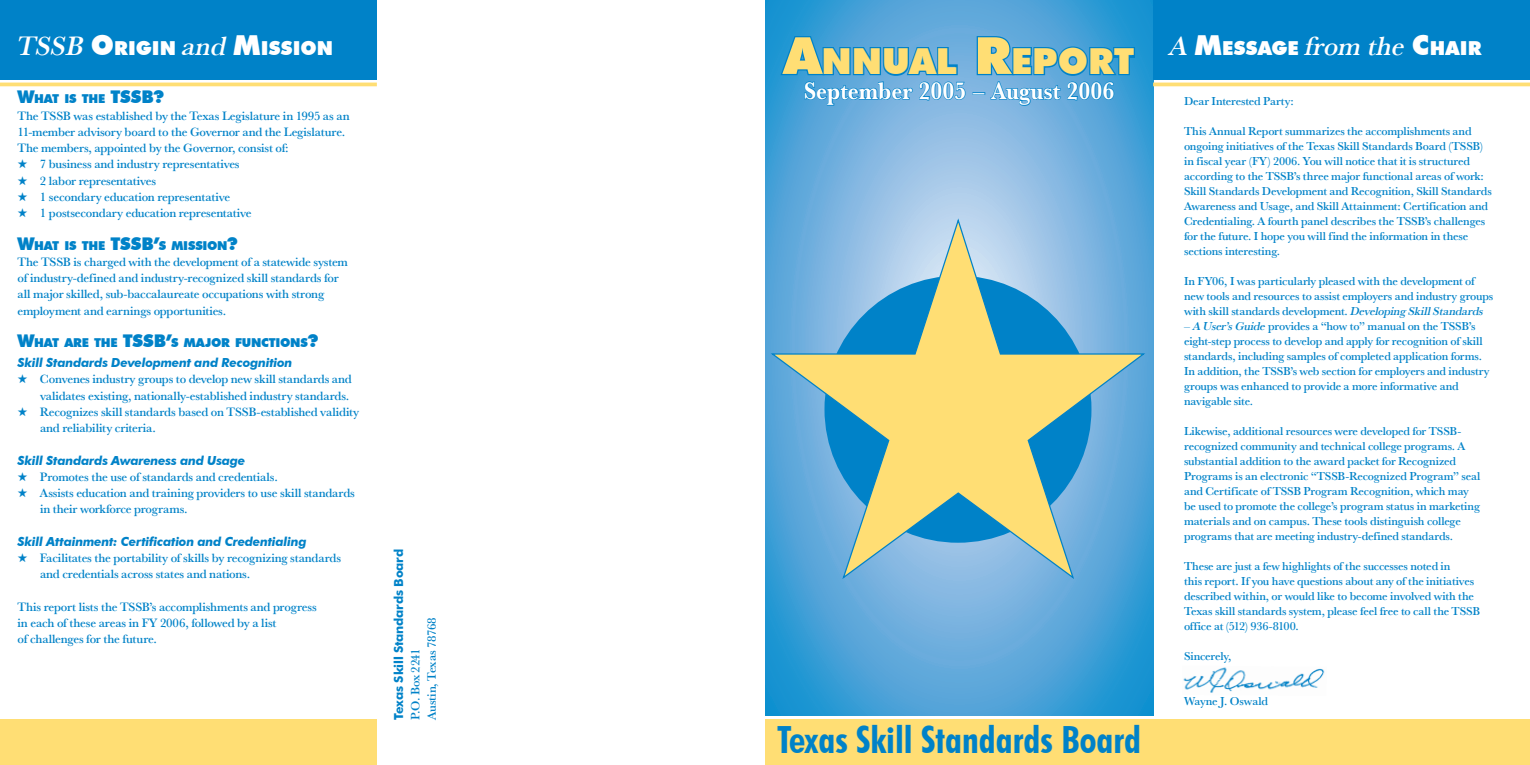
<style>
.page{position:relative;width:1530px;height:765px;background:#fff}
.page>*{position:absolute;margin:0;border:0;box-sizing:border-box;transform-origin:0 0}
.t1{font:700 condensed 37.5px "Futura BT";color:#0082c8}
.t2{font:900 35.88px "Futura BT";color:#ffde74}
.t3{font:25px "URW Basker T Bold Extr Narr";color:#fff}
.Heads{font:900 19.25px "Futura BT";letter-spacing:.005em;color:#fff}
.Body_Indent{font:500 12.5px/16.2px "URW Basker T";letter-spacing:-.015em;color:#0082c8}
.Body{font:500 12.5px/16.2px "URW Basker T";letter-spacing:-.015em;color:#0082c8}
.Body-2{font:italic 700 12.5px "Futura BT";letter-spacing:-.02em;color:#0082c8}
.Body-3{font:700 12.5px "Futura BT";letter-spacing:-.015em;color:#0082c8}
.Head_Sub{font:900 12.25px "Futura BT";letter-spacing:-.02em;color:#0082c8}
.Body_Chair{font:500 11.88px/15px "URW Basker T";letter-spacing:-.015em;color:#0082c8}
.s1{font-family:"URW Basker T Medi Obli";font-weight:400;font-size:27.5px}
.s2{font-size:27.5px}
.s3{font-size:17.5px}
.s4{font-size:51.25px}
.s5{font-family:"URW Basker T Medi Obli";font-weight:400}
</style>
<div class="page">
<svg style="left:765px;top:0;width:388px;height:715px;background:#5da9db"></svg>
<div style="left:1153px;top:0;width:377px;height:80px;background:#0082c8"></div>
<svg style="left:779px;top:35px;width:187px;height:71px;background:#479fd6"></svg>
<svg style="left:972px;top:35px;width:164px;height:72px;background:#469fd6"></svg>
<svg style="left:769px;top:219px;width:378px;height:361px;background:#91b9ba"></svg>
<hr style="left:1153px;top:83px;width:377px;height:3px;background:#ffde74">
<div style="left:0;top:0;width:377px;height:80px;background:#0082c8"></div>
<hr style="left:0;top:83px;width:377px;height:3px;background:#ffde74">
<div style="left:765px;top:719px;width:765px;height:46px;background:#ffde74"></div>
<div style="left:0;top:719px;width:377px;height:46px;background:#ffde74"></div>
<img style="left:1183px;top:667px;width:142px;height:26px">
<p class="Heads" style="left:18px;top:36px;width:317px"><span class="s1">TSSB</span> <span class="s2">O</span>RIGIN <span class="s1">and</span> <span class="s2">M</span>ISSION</p>
<p class="Heads" style="left:1170px;top:36px;width:312px"><span class="s1">A</span> <span class="s2">M</span>ESSAGE <span class="s1">from the</span> <span class="s2">C</span>HAIR</p>
<p class="Head_Sub" style="left:18px;top:91px;width:148px"><span class="s3">W</span>HAT IS THE <span class="s3">TSSB?</span></p>
<p class="Body" style="left:18px;top:107px;width:334px">The TSSB was established by the Texas Legislature in 1995 as an<br>11-member advisory board to the Governor and the Legislature.<br>The members, appointed by the Governor, consist of:</p>
<p class="Body_Indent" style="left:18px;top:156px;width:224px">★ 7 business and industry representatives</p>
<p class="Body_Indent" style="left:18px;top:172px;width:140px">★ 2 labor representatives</p>
<p class="Body_Indent" style="left:18px;top:189px;width:214px">★ 1 secondary education representative</p>
<p class="Body_Indent" style="left:18px;top:205px;width:236px">★ 1 postsecondary education representative</p>
<p class="Head_Sub" style="left:18px;top:238px;width:222px"><span class="s3">W</span>HAT IS THE <span class="s3">TSSB’</span>S MISSION<span class="s3">?</span></p>
<p class="Body" style="left:18px;top:254px;width:332px">The TSSB is charged with the development of a statewide system of industry-defined and industry-recognized skill standards for all major skilled, sub-baccalaureate occupations with strong employment and earnings opportunities.</p>
<p class="Head_Sub" style="left:18px;top:335px;width:302px"><span class="s3">W</span>HAT ARE THE <span class="s3">TSSB’</span>S MAJOR FUNCTIONS<span class="s3">?</span></p>
<p class="Body-2" style="left:18px;top:355px;width:276px">Skill Standards Development and Recognition</p>
<p class="Body_Indent" style="left:18px;top:371px;width:336px;text-align:right">★ Convenes industry groups to develop new skill standards and validates existing, nationally-established industry standards.</p>
<p class="Body_Indent" style="left:40px;top:404px;width:321px;text-indent:-22px">★ Recognizes skill standards based on TSSB-established validity and reliability criteria.</p>
<p class="Body-2" style="left:18px;top:453px;width:229px">Skill Standards Awareness and Usage</p>
<p class="Body_Indent" style="left:18px;top:469px;width:262px">★ Promotes the use of standards and credentials.</p>
<p class="Body_Indent" style="left:40px;top:485px;width:316px;text-indent:-22px">★ Assists education and training providers to use skill standards in their workforce programs.</p>
<p class="Body-2" style="left:18px;top:534px;width:291px">Skill Attainment: Certification and Credentialing</p>
<p class="Body_Indent" style="left:40px;top:550px;width:303px;text-indent:-22px">★ Facilitates the portability of skills by recognizing standards and credentials across states and nations.</p>
<p class="Body" style="left:18px;top:599px;width:301px">This report lists the TSSB’s accomplishments and progress in each of these areas in FY 2006, followed by a list<br>of challenges for the future.</p>
<p class="t2" style="left:784px;top:39px;width:352px"><span class="s4">A</span>NNUAL <span class="s4">R</span>EPORT</p>
<p class="t3" style="left:804px;top:76px;width:312px">September 2005 – August 2006</p>
<p class="Body_Chair" style="left:1184px;top:94px;width:111px">Dear Interested Party:</p>
<p class="Body_Chair" style="left:1184px;top:124px;width:309px">This Annual Report summarizes the accomplishments and ongoing initiatives of the Texas Skill Standards Board (TSSB) in fiscal year (FY) 2006. You will notice that it is structured according to the TSSB’s three major functional areas of work:<br>Skill Standards Development and Recognition, Skill Standards Awareness and Usage, and Skill Attainment: Certification and Credentialing. A fourth panel describes the TSSB’s challenges for the future. I hope you will find the information in these sections interesting.</p>
<p class="Body_Chair" style="left:1184px;top:274px;width:311px">In FY06, I was particularly pleased with the development of new tools and resources to assist employers and industry groups with skill standards development. <span class="s5">Developing Skill Standards</span></p>
<p class="Body_Chair" style="left:1184px;top:319px;width:307px"><span class="s5">– A User’s Guide</span> provides a “how to” manual on the TSSB’s eight-step process to develop and apply for recognition of skill standards, including samples of completed application forms.<br>In addition, the TSSB’s web section for employers and industry groups was enhanced to provide a more informative and navigable site.</p>
<p class="Body_Chair" style="left:1184px;top:424px;width:298px">Likewise, additional resources were developed for TSSB&shy;recognized community and technical college programs. A substantial addition to the award packet for Recognized Programs is an electronic “TSSB-Recognized Program” seal and Certificate of TSSB Program Recognition, which may be used to promote the college’s program status in marketing materials and on campus. These tools distinguish college programs that are meeting industry-defined standards.</p>
<p class="Body_Chair" style="left:1184px;top:559px;width:297px">These are just a few highlights of the successes noted in<br>this report. If you have questions about any of the initiatives described within, or would like to become involved with the Texas skill standards system, please feel free to call the TSSB office at (512) 936-8100.</p>
<p class="Body_Chair" style="left:1184px;top:649px;width:49px">Sincerely,</p>
<p class="Body_Chair" style="left:1184px;top:694px;width:85px">Wayne J. Oswald</p>
<p class="Body-3" style="left:391px;top:720px;width:172px;rotate:-90deg">Texas Skill Standards Board</p>
<p class="Body" style="left:423px;top:720px;width:104px;rotate:-90deg">Austin, Texas 78768</p>
<p class="Body" style="left:407px;top:720px;width:73px;rotate:-90deg">P.O. Box 2241</p>
<p class="t1" style="left:777px;top:717px;width:366px">Texas Skill Standards Board</p>
</div>
